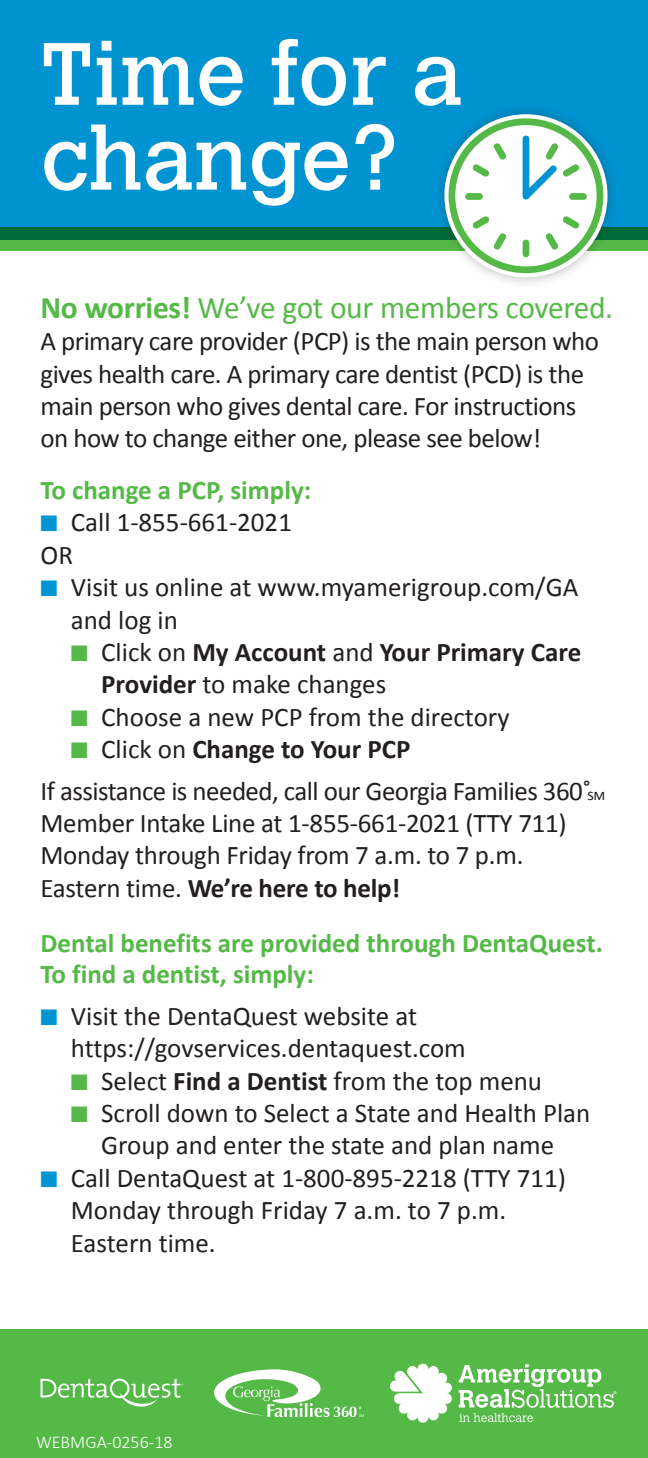
<style>
.page{position:relative;width:648px;height:1458px;background:#fff}
.page>*{position:absolute;margin:0;border:0;box-sizing:border-box;transform-origin:0 0}
.t1{font:87.3px/84.8px "Calvert MT Std";color:#fff}
.t2{font:31.5px "Calibri";letter-spacing:-.01em;color:#55b947}
.t3{font:27px/32.4px "Calibri";letter-spacing:-.01em;color:#231f20}
.t4{font:700 27px "Calibri";color:#55b947}
.t5{font:700 27px/32.4px "Calibri";color:#231f20}
.t6{font:22.5px "Zapf Dingbats ITC";color:#0095d2}
.t7{font:300 18px "Calibri";color:#fff}
.s1{font-weight:700}
.s2{color:#55b947}
.s3{font-weight:400}
.s4{font-size:15.75px}
.s5{color:#0095d2}
</style>
<div class="page">
<div style="left:0;top:1330px;width:648px;height:128px;background:#55b947"></div>
<div style="left:0;top:0;width:648px;height:240px;background:#0093d1"></div>
<svg style="left:0;top:227px;width:648px;height:24px;background:#268e3f"></svg>
<svg style="left:41px;top:1379px;width:142px;height:28px"></svg>
<svg style="left:390px;top:1364px;width:62px;height:59px"></svg>
<svg style="left:459px;top:1364px;width:157px;height:58px"></svg>
<svg style="left:214px;top:1369px;width:150px;height:48px"></svg>
<div style="left:433px;top:103px;width:186px;height:185px;background:#231f20;opacity:.3"></div>
<svg style="left:442px;top:112px;width:168px;height:167px"></svg>
<h1 class="t1" style="left:40px;top:33px;width:423px">Time for a change?</h1>
<h2 class="t2" style="left:40px;top:288px;width:574px"><span class="s1">No worries!</span> We’ve got our members covered.</h2>
<p class="t3" style="left:40px;top:325px;width:560px">A primary care provider (PCP) is the main person who gives health care. A primary care dentist (PCD) is the main person who gives dental care. For instructions on how to change either one, please see below!</p>
<p class="t4" style="left:40px;top:473px;width:272px">To change a PCP, simply:</p>
<p class="t6" style="left:41px;top:513px;width:19px">■</p>
<p class="t3" style="left:71px;top:506px;width:223px">Call 1-855-661-2021</p>
<p class="t3" style="left:40px;top:539px;width:34px">OR</p>
<p class="t6" style="left:41px;top:578px;width:19px">■</p>
<p class="t3" style="left:71px;top:571px;width:509px">Visit us online at www.myamerigroup.com/GA and log in</p>
<p class="t5" style="left:101px;top:635px;width:482px;text-indent:-30px"><span class="s2">■</span> <span class="s3">Click on</span> My Account <span class="s3">and</span> Your Primary Care<br>Provider <span class="s3">to make changes</span></p>
<p class="t3" style="left:71px;top:701px;width:440px"><span class="s2">■</span> Choose a new PCP from the directory</p>
<p class="t5" style="left:71px;top:732px;width:341px"><span class="s2">■</span> <span class="s3">Click on</span> Change to Your PCP</p>
<p class="t3" style="left:40px;top:775px;width:566px">If assistance is needed, call our Georgia Families 360˚<span class="s4">sm </span>Member Intake Line at 1-855-661-2021 (TTY 711)<br>Monday through Friday from 7 a.m. to 7 p.m.<br>Eastern time. <span class="s1">We’re here to help!</span></p>
<p class="t4" style="left:41px;top:926px;width:564px">Dental benefits are provided through DentaQuest.</p>
<p class="t4" style="left:41px;top:958px;width:275px">To find a dentist, simply:</p>
<p class="t6" style="left:41px;top:1007px;width:19px">■</p>
<p class="t3" style="left:71px;top:1000px;width:396px">Visit the DentaQuest website at https://govservices.dentaquest.com</p>
<p class="t3" style="left:71px;top:1065px;width:473px"><span class="s2">■</span> Select <span class="s1">Find a Dentist</span> from the top menu</p>
<p class="t3" style="left:71px;top:1097px;width:521px;text-align:center"><span class="s2">■</span> Scroll down to Select a State and Health Plan<br>Group and enter the state and plan name</p>
<p class="t3" style="left:71px;top:1162px;width:497px;text-indent:-30px"><span class="s5">■</span> Call DentaQuest at 1-800-895-2218 (TTY 711)<br>Monday through Friday 7 a.m. to 7 p.m.<br>Eastern time.</p>
<p class="t7" style="left:36px;top:1430px;width:138px">WEBMGA-0256-18</p>
</div>
